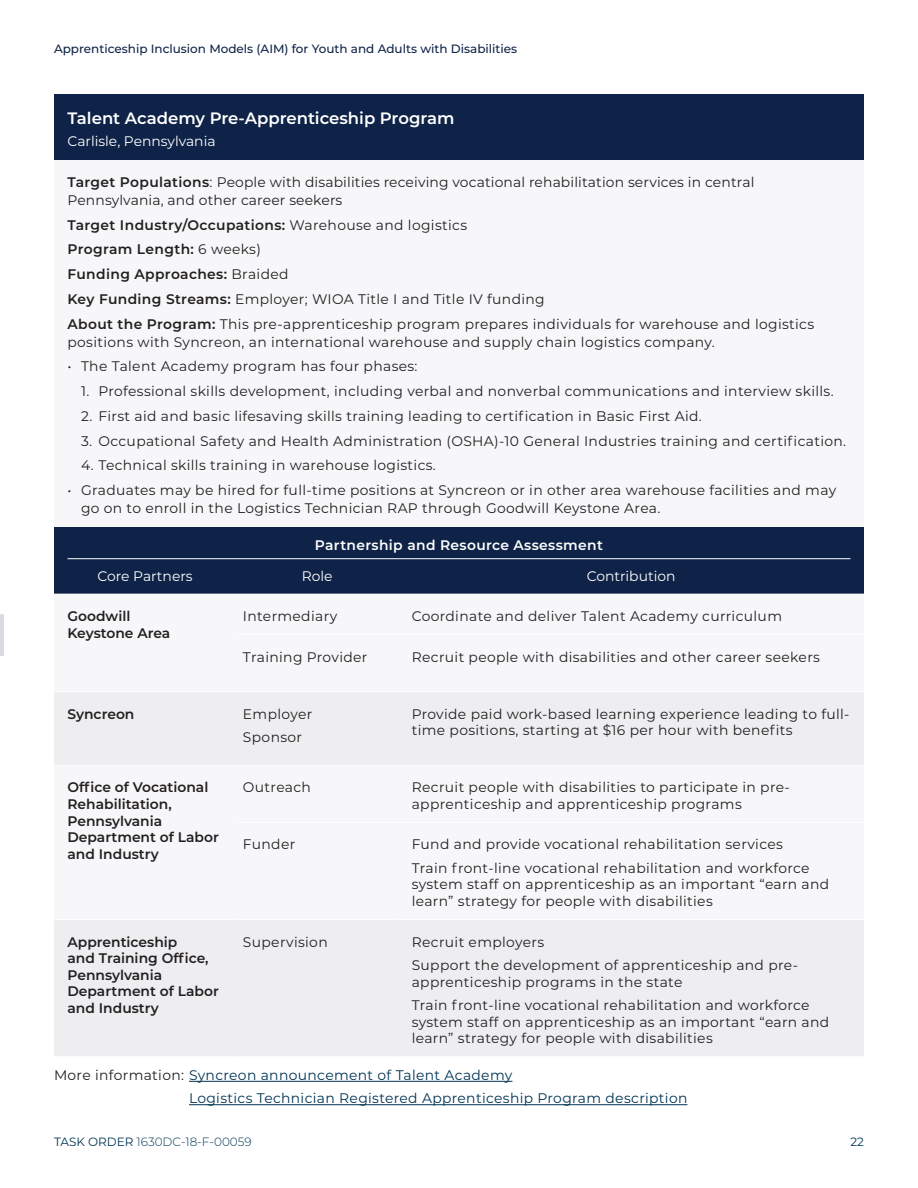
<style>
.page{position:relative;width:918px;height:1188px;background:#fff}
.page>*{position:absolute;margin:0;border:0;box-sizing:border-box;transform-origin:0 0}
.t1{font:600 16.5px "Montserrat";color:#fff}
.Body{font:13.8px/16.6px "Montserrat";letter-spacing:.025em;color:#231f20}
.sub_sub_head{font:600 13.8px/16.6px "Montserrat";color:#231f20}
.t2{font:13.8px/23.4px "Montserrat";letter-spacing:.025em;color:#003555}
.sub_sub_head-2{font:13.8px "Montserrat";color:#fff}
.sub_sub_head-3{font:600 13.8px "Montserrat";letter-spacing:.025em;color:#fff}
.t3{font:500 12px "Montserrat";color:#0e2347}
.t4{font:300 12px "Montserrat";color:#003555}
.t5{font:12px "Montserrat";color:#003555}
.s1{font-weight:600}
.s2{color:#231f20}
.s3{font-weight:400}
</style>
<div class="page">
<div style="left:54px;top:527px;width:810px;height:67px;background:#0e2347"></div>
<svg style="left:54px;top:692px;width:810px;height:364px;fill:#eeeef1"></svg>
<hr style="left:236px;top:765px;width:162px;height:1px;background:#fff">
<hr style="left:398px;top:765px;width:466px;height:1px;background:#fff">
<hr style="left:54px;top:765px;width:182px;height:1px;background:#fff">
<hr style="left:236px;top:822px;width:162px;height:1px;background:#fff">
<hr style="left:398px;top:822px;width:466px;height:1px;background:#fff">
<hr style="left:54px;top:919px;width:182px;height:1px;background:#fff">
<hr style="left:236px;top:919px;width:162px;height:1px;background:#fff">
<hr style="left:398px;top:919px;width:466px;height:1px;background:#fff">
<hr style="left:68px;top:558px;width:782px;height:1px;background:#fff">
<div style="left:54px;top:94px;width:810px;height:66px;background:#0e2347"></div>
<div style="left:54px;top:160px;width:810px;height:367px;background:#f7f7f9"></div>
<hr style="left:0;top:614px;width:3px;height:41px;background:#d9d9e0">
<hr style="left:189px;top:1081px;width:323px;height:1px;background:#003555">
<hr style="left:189px;top:1104px;width:498px;height:1px;background:#003555">
<p class="t3" style="left:54px;top:41px;width:465px">Apprenticeship Inclusion Models (AIM) for Youth and Adults with Disabilities</p>
<h3 class="t1" style="left:68px;top:106px;width:389px">Talent Academy Pre-Apprenticeship Program</h3>
<h3 class="sub_sub_head-2" style="left:68px;top:132px;width:150px">Carlisle, Pennsylvania</h3>
<p class="Body" style="left:68px;top:173px;width:688px;line-height:18px"><span class="s1">Target Populations</span>: People with disabilities receiving vocational rehabilitation services in central<br>Pennsylvania, and other career seekers</p>
<p class="Body" style="left:68px;top:212px;width:748px;line-height:24.8px"><span class="s1">Target Industry/Occupations:</span> Warehouse and logistics<br><span class="s1">Program Length:</span> 6 weeks)<br><span class="s1">Funding Approaches:</span> Braided<br><span class="s1">Key Funding Streams:</span> Employer; WIOA Title I and Title IV funding<br><span class="s1">About the Program:</span> This pre-apprenticeship program prepares individuals for warehouse and logistics</p>
<p class="Body" style="left:68px;top:333px;width:649px">positions with Syncreon, an international warehouse and supply chain logistics company.</p>
<p class="Body" style="left:68px;top:358px;width:352px">• The Talent Academy program has four phases:</p>
<p class="Body" style="left:81px;top:382px;width:754px">1. Professional skills development, including verbal and nonverbal communications and interview skills.</p>
<p class="Body" style="left:81px;top:407px;width:622px">2. First aid and basic lifesaving skills training leading to certification in Basic First Aid.</p>
<p class="Body" style="left:81px;top:432px;width:767px">3. Occupational Safety and Health Administration (OSHA)-10 General Industries training and certification.</p>
<p class="Body" style="left:81px;top:457px;width:356px">4. Technical skills training in warehouse logistics.</p>
<p class="Body" style="left:81px;top:481px;width:757px;line-height:18px;text-indent:-14px">• Graduates may be hired for full-time positions at Syncreon or in other area warehouse facilities and may go on to enroll in the Logistics Technician RAP through Goodwill Keystone Area.</p>
<p class="sub_sub_head-3" style="left:315px;top:536px;width:290px">Partnership and Resource Assessment</p>
<p class="sub_sub_head-2" style="left:98px;top:566px;width:97px">Core Partners</p>
<p class="sub_sub_head-2" style="left:302px;top:566px;width:32px">Role</p>
<p class="sub_sub_head-2" style="left:587px;top:566px;width:90px">Contribution</p>
<p class="sub_sub_head" style="left:67px;top:607px;width:104px">Goodwill<br>Keystone Area</p>
<p class="Body" style="left:243px;top:607px;width:96px">Intermediary</p>
<p class="Body" style="left:412px;top:607px;width:372px">Coordinate and deliver Talent Academy curriculum</p>
<p class="Body" style="left:243px;top:648px;width:126px">Training Provider</p>
<p class="Body" style="left:412px;top:648px;width:410px">Recruit people with disabilities and other career seekers</p>
<p class="sub_sub_head" style="left:67px;top:705px;width:69px">Syncreon</p>
<p class="Body" style="left:243px;top:705px;width:71px">Employer</p>
<p class="Body" style="left:243px;top:728px;width:61px">Sponsor</p>
<p class="Body" style="left:412px;top:705px;width:439px">Provide paid work-based learning experience leading to full&shy;time positions, starting at $16 per hour with benefits</p>
<p class="sub_sub_head" style="left:67px;top:778px;width:153px">Office of Vocational<br>Rehabilitation,<br>Pennsylvania<br>Department of Labor and Industry</p>
<p class="Body" style="left:243px;top:779px;width:69px">Outreach</p>
<p class="Body" style="left:412px;top:779px;width:380px">Recruit people with disabilities to participate in pre&shy;apprenticeship and apprenticeship programs</p>
<p class="Body" style="left:243px;top:836px;width:54px">Funder</p>
<p class="Body" style="left:412px;top:836px;width:373px">Fund and provide vocational rehabilitation services</p>
<p class="Body" style="left:412px;top:859px;width:419px">Train front-line vocational rehabilitation and workforce system staff on apprenticeship as an important “earn and learn” strategy for people with disabilities</p>
<p class="sub_sub_head" style="left:67px;top:933px;width:153px">Apprenticeship<br>and Training Office,<br>Pennsylvania<br>Department of Labor and Industry</p>
<p class="Body" style="left:243px;top:933px;width:86px">Supervision</p>
<p class="Body" style="left:412px;top:933px;width:134px">Recruit employers</p>
<p class="Body" style="left:412px;top:956px;width:388px">Support the development of apprenticeship and pre&shy;apprenticeship programs in the state</p>
<p class="Body" style="left:412px;top:996px;width:419px">Train front-line vocational rehabilitation and workforce system staff on apprenticeship as an important “earn and learn” strategy for people with disabilities</p>
<p class="t2" style="left:189px;top:1063px;width:500px;text-indent:-135px"><span class="s2">More information:</span> Syncreon announcement of Talent Academy<br>Logistics Technician Registered Apprenticeship Program description</p>
<p class="t4" style="left:54px;top:1133px;width:199px"><span class="s3">TASK ORDER</span> 1630DC-18-F-00059</p>
<p class="t5" style="left:850px;top:1133px;width:15px">22</p>
</div>
